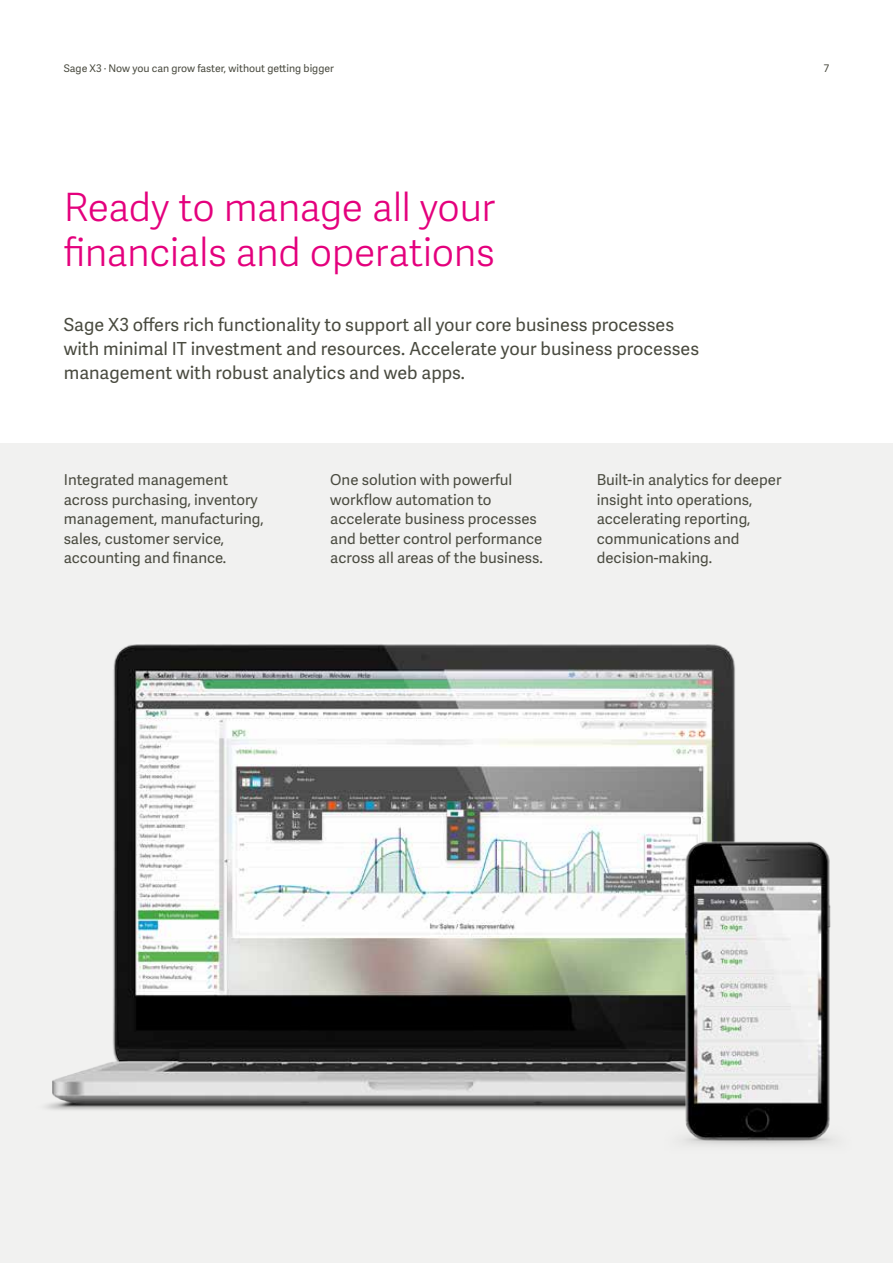
<style>
.page{position:relative;width:893px;height:1263px;background:#fff}
.page>*{position:absolute;margin:0;border:0;box-sizing:border-box;transform-origin:0 0}
.t1{font:39px/45px "Adelle Sans SAGE Lt";letter-spacing:-.015em;color:#e4007d}
.t2{font:18px/24px "Adelle Sans SAGE";color:#494a3f}
.t3{font:15px/19.5px "Adelle Sans SAGE";color:#494a3f}
.t4{font:10.5px "Adelle Sans SAGE";color:#494a3f}
</style>
<div class="page">
<div style="left:0;top:443px;width:893px;height:820px;background:#f1f1f0"></div>
<img style="left:46px;top:644px;width:690px;height:466px">
<img style="left:653px;top:822px;width:180px;height:324px">
<p class="t4" style="left:64px;top:61px;width:272px">Sage X3 · Now you can grow faster, without getting bigger</p>
<p class="t4" style="left:824px;top:61px;width:7px">7</p>
<h1 class="t1" style="left:64px;top:183px;width:433px">Ready to manage all your financials and operations</h1>
<p class="t2" style="left:64px;top:312px;width:637px">Sage X3 offers rich functionality to support all your core business processes with minimal IT investment and resources. Accelerate your business processes management with robust analytics and web apps.</p>
<p class="t3" style="left:64px;top:470px;width:202px">Integrated management across purchasing, inventory management, manufacturing, sales, customer service, accounting and finance.</p>
<p class="t3" style="left:330px;top:470px;width:214px">One solution with powerful workflow automation to accelerate business processes and better control performance across all areas of the business.</p>
<p class="t3" style="left:597px;top:470px;width:186px">Built-in analytics for deeper insight into operations, accelerating reporting, communications and decision-making.</p>
</div>
